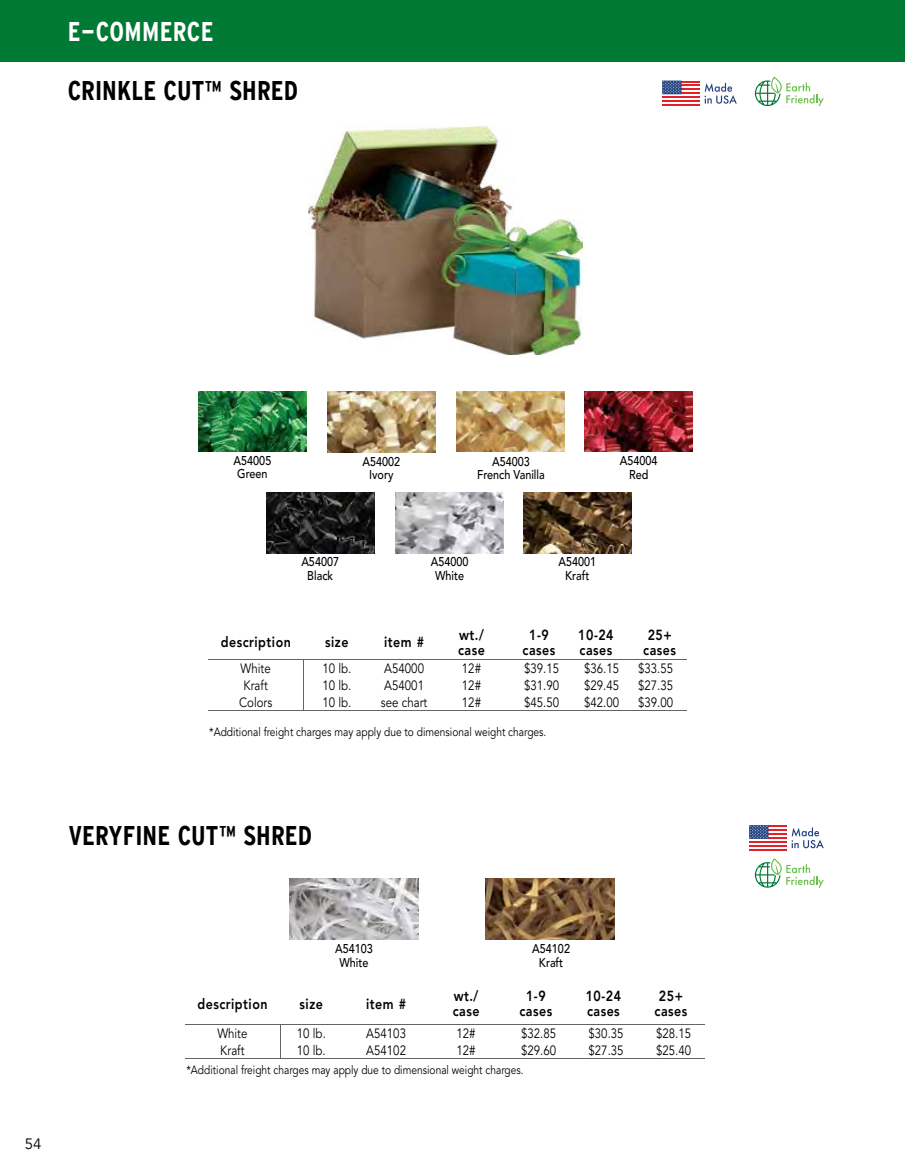
<style>
.page{position:relative;width:905px;height:1175px;background:#fff}
.page>*{position:absolute;margin:0;border:0;box-sizing:border-box;transform-origin:0 0}
.t1{font:700 27px "Interstate Cond Mono";letter-spacing:.005em;color:#000}
.t2{font:700 27px "Interstate Cond Mono";letter-spacing:.01em;color:#fff}
.t3{font:15px "Avenir LT Std";color:#000}
.t4{font:800 14.7px/15px "Avenir LT Std";letter-spacing:.04em;color:#000;scale:.85 1}
.t5{font:13.5px "Avenir LT Std";color:#000;scale:.85 1}
.t6{font:500 12.75px/13.5px "Avenir LT Std";color:#000;text-align:center;scale:.85 1}
.t7{font:12px "Avenir LT Std";color:#000;scale:.85 1}
</style>
<div class="page">
<div style="left:0;top:0;width:904px;height:62px;background:#007934"></div>
<img style="left:308px;top:126px;width:274px;height:229px">
<img style="left:327px;top:391px;width:108px;height:61px">
<img style="left:457px;top:391px;width:108px;height:61px">
<img style="left:395px;top:492px;width:108px;height:61px">
<img style="left:523px;top:492px;width:108px;height:61px">
<img style="left:266px;top:492px;width:108px;height:61px">
<img style="left:584px;top:391px;width:108px;height:61px">
<img style="left:198px;top:391px;width:108px;height:61px">
<img style="left:485px;top:879px;width:129px;height:60px">
<img style="left:290px;top:879px;width:128px;height:60px">
<hr style="left:185px;top:1024px;width:95px;height:1px;background:#636466">
<hr style="left:280px;top:1024px;width:62px;height:1px;background:#636466">
<hr style="left:342px;top:1024px;width:88px;height:1px;background:#636466">
<hr style="left:430px;top:1024px;width:72px;height:1px;background:#636466">
<hr style="left:502px;top:1024px;width:67px;height:1px;background:#636466">
<hr style="left:569px;top:1024px;width:68px;height:1px;background:#636466">
<hr style="left:637px;top:1024px;width:67px;height:1px;background:#636466">
<hr style="left:280px;top:1057px;width:62px;height:1px;background:#636466">
<hr style="left:342px;top:1057px;width:88px;height:1px;background:#636466">
<hr style="left:430px;top:1057px;width:72px;height:1px;background:#636466">
<hr style="left:502px;top:1057px;width:67px;height:1px;background:#636466">
<hr style="left:569px;top:1057px;width:68px;height:1px;background:#636466">
<hr style="left:637px;top:1057px;width:67px;height:1px;background:#636466">
<svg style="left:280px;top:1025px;width:1px;height:32px"></svg>
<hr style="left:185px;top:1057px;width:95px;height:1px;background:#636466">
<hr style="left:662px;top:104px;width:38px;height:2px;background:#e31f27">
<svg style="left:662px;top:81px;width:74px;height:23px"></svg>
<svg style="left:754px;top:77px;width:69px;height:29px"></svg>
<hr style="left:749px;top:848px;width:38px;height:2px;background:#e31f27">
<svg style="left:749px;top:825px;width:74px;height:23px"></svg>
<svg style="left:754px;top:858px;width:69px;height:29px"></svg>
<hr style="left:208px;top:659px;width:95px;height:1px;background:#636466">
<hr style="left:303px;top:659px;width:67px;height:1px;background:#636466">
<hr style="left:370px;top:659px;width:67px;height:1px;background:#636466">
<hr style="left:437px;top:659px;width:68px;height:1px;background:#636466">
<hr style="left:505px;top:659px;width:67px;height:1px;background:#636466">
<hr style="left:572px;top:659px;width:60px;height:1px;background:#636466">
<hr style="left:632px;top:659px;width:54px;height:1px;background:#636466">
<hr style="left:303px;top:710px;width:67px;height:1px;background:#636466">
<hr style="left:370px;top:710px;width:67px;height:1px;background:#636466">
<hr style="left:437px;top:710px;width:68px;height:1px;background:#636466">
<hr style="left:505px;top:710px;width:67px;height:1px;background:#636466">
<hr style="left:572px;top:710px;width:60px;height:1px;background:#636466">
<hr style="left:632px;top:710px;width:54px;height:1px;background:#636466">
<svg style="left:303px;top:660px;width:1px;height:50px"></svg>
<hr style="left:208px;top:710px;width:95px;height:1px;background:#636466">
<h1 class="t2" style="left:68px;top:16px;width:147px">E-COMMERCE</h1>
<h1 class="t1" style="left:68px;top:76px;width:232px">CRINKLE CUT™ SHRED</h1>
<p class="t6" style="left:233px;top:453px;width:46px;text-align:left">A54005<br>Green</p>
<p class="t6" style="left:362px;top:455px;width:46px">A54002<br>Ivory</p>
<p class="t6" style="left:477px;top:455px;width:81px">A54003<br>French Vanilla</p>
<p class="t6" style="left:620px;top:454px;width:46px">A54004<br>Red</p>
<p class="t6" style="left:301px;top:555px;width:46px">A54007<br>Black</p>
<p class="t6" style="left:430px;top:555px;width:46px">A54000<br>White</p>
<p class="t6" style="left:558px;top:555px;width:46px">A54001<br>Kraft</p>
<p class="t4" style="left:221px;top:634px;width:84px">description</p>
<p class="t4" style="left:325px;top:634px;width:29px">size</p>
<p class="t4" style="left:384px;top:634px;width:48px">item #</p>
<p class="t4" style="left:458px;top:627px;width:33px">wt./ case</p>
<p class="t4" style="left:522px;top:627px;width:40px;text-align:center">1-9 cases</p>
<p class="t4" style="left:578px;top:627px;width:43px">10-24 cases</p>
<p class="t4" style="left:643px;top:627px;width:40px;text-align:center">25+ cases</p>
<p class="t5" style="left:241px;top:660px;width:37px">White</p>
<p class="t5" style="left:322px;top:660px;width:36px">10 lb.</p>
<p class="t5" style="left:384px;top:660px;width:48px">A54000</p>
<p class="t5" style="left:462px;top:660px;width:24px">12#</p>
<p class="t5" style="left:524px;top:660px;width:43px">$39.15</p>
<p class="t5" style="left:584px;top:660px;width:43px">$36.15</p>
<p class="t5" style="left:638px;top:660px;width:43px">$33.55</p>
<p class="t5" style="left:243px;top:677px;width:30px">Kraft</p>
<p class="t5" style="left:322px;top:677px;width:36px">10 lb.</p>
<p class="t5" style="left:384px;top:677px;width:48px">A54001</p>
<p class="t5" style="left:462px;top:677px;width:24px">12#</p>
<p class="t5" style="left:524px;top:677px;width:43px">$31.90</p>
<p class="t5" style="left:584px;top:677px;width:43px">$29.45</p>
<p class="t5" style="left:638px;top:677px;width:43px">$27.35</p>
<p class="t5" style="left:239px;top:694px;width:40px">Colors</p>
<p class="t5" style="left:322px;top:694px;width:36px">10 lb.</p>
<p class="t5" style="left:381px;top:694px;width:56px">see chart</p>
<p class="t5" style="left:462px;top:694px;width:24px">12#</p>
<p class="t5" style="left:524px;top:694px;width:43px">$45.50</p>
<p class="t5" style="left:584px;top:694px;width:43px">$42.00</p>
<p class="t5" style="left:638px;top:694px;width:43px">$39.00</p>
<p class="t7" style="left:209px;top:724px;width:398px">*Additional freight charges may apply due to dimensional weight charges.</p>
<h1 class="t1" style="left:68px;top:820px;width:245px">VERYFINE CUT™ SHRED</h1>
<p class="t3" style="left:25px;top:1135px;width:18px">54</p>
<p class="t6" style="left:335px;top:942px;width:46px">A54103<br>White</p>
<p class="t6" style="left:532px;top:942px;width:46px">A54102<br>Kraft</p>
<p class="t4" style="left:197px;top:996px;width:84px">description</p>
<p class="t4" style="left:299px;top:996px;width:29px">size</p>
<p class="t4" style="left:366px;top:996px;width:48px">item #</p>
<p class="t4" style="left:452px;top:988px;width:33px">wt./ case</p>
<p class="t4" style="left:519px;top:988px;width:40px;text-align:center">1-9 cases</p>
<p class="t4" style="left:585px;top:988px;width:43px">10-24 cases</p>
<p class="t4" style="left:654px;top:988px;width:40px;text-align:center">25+ cases</p>
<p class="t5" style="left:217px;top:1025px;width:37px">White</p>
<p class="t5" style="left:297px;top:1025px;width:36px">10 lb.</p>
<p class="t5" style="left:366px;top:1025px;width:48px">A54103</p>
<p class="t5" style="left:456px;top:1025px;width:24px">12#</p>
<p class="t5" style="left:521px;top:1025px;width:43px">$32.85</p>
<p class="t5" style="left:588px;top:1025px;width:43px">$30.35</p>
<p class="t5" style="left:656px;top:1025px;width:43px">$28.15</p>
<p class="t5" style="left:220px;top:1042px;width:30px">Kraft</p>
<p class="t5" style="left:297px;top:1042px;width:36px">10 lb.</p>
<p class="t5" style="left:366px;top:1042px;width:48px">A54102</p>
<p class="t5" style="left:456px;top:1042px;width:24px">12#</p>
<p class="t5" style="left:521px;top:1042px;width:43px">$29.60</p>
<p class="t5" style="left:588px;top:1042px;width:43px">$27.35</p>
<p class="t5" style="left:656px;top:1042px;width:43px">$25.40</p>
<p class="t7" style="left:186px;top:1063px;width:398px">*Additional freight charges may apply due to dimensional weight charges.</p>
</div>
